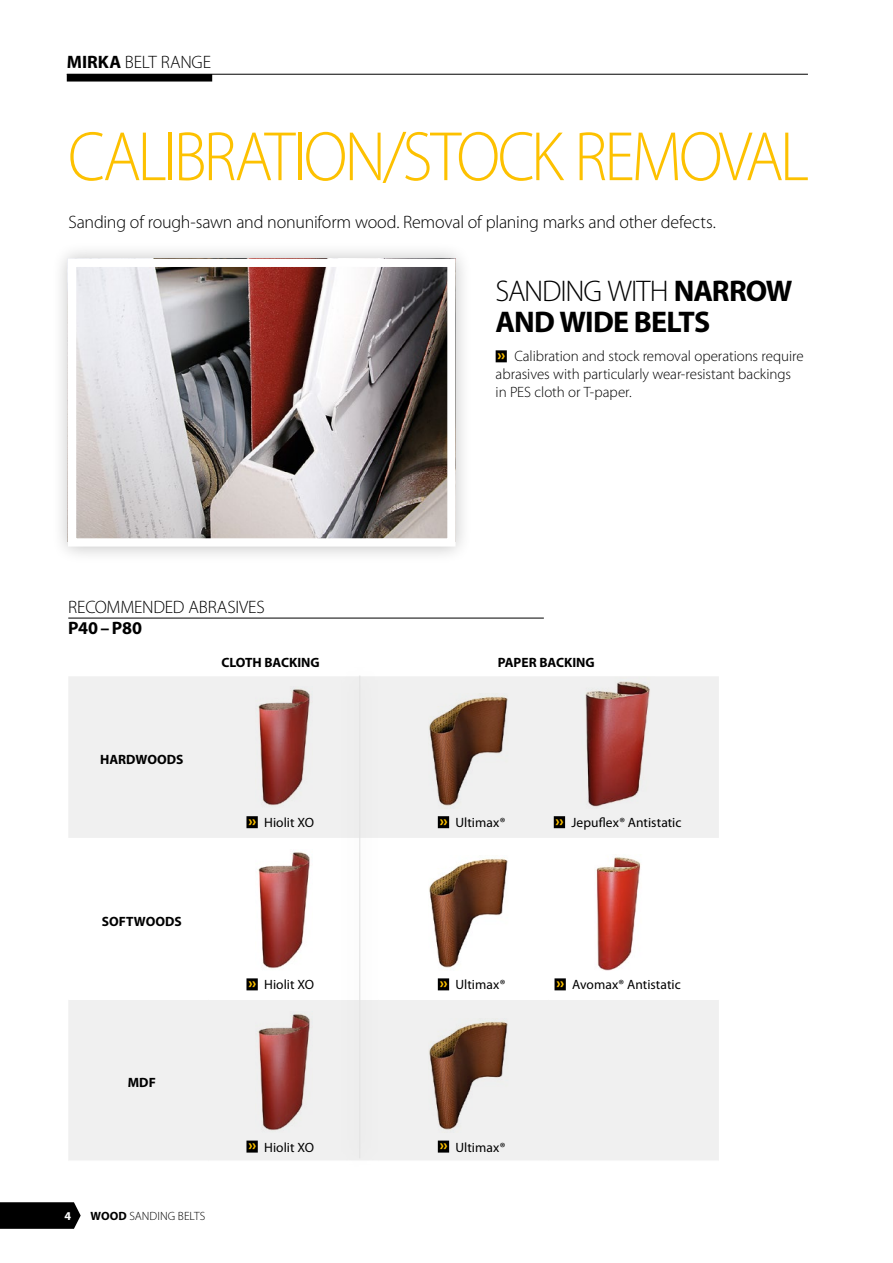
<style>
.page{position:relative;width:893px;height:1263px;background:#fff}
.page>*{position:absolute;margin:0;border:0;box-sizing:border-box;transform-origin:0 0}
.t1{font:300 70.5px "Myriad Pro";letter-spacing:-.045em;color:#fdc100;scale:.92 1}
.t2{font:700 30px/31.5px "Myriad Pro";letter-spacing:-.025em;color:#000}
.t3{font:300 18px "Myriad Pro";letter-spacing:-.01em;color:#000}
.t4{font:700 18px "Myriad Pro";letter-spacing:-.005em;color:#000}
.t5{font:300 15px/18px "Myriad Pro";letter-spacing:-.005em;color:#000}
.t6{font:13.5px "Myriad Pro";letter-spacing:.005em;color:#000}
.t7{font:700 13.5px "Myriad Pro";color:#000}
.t8{font:300 12px "Myriad Pro";color:#000}
.t9{font:700 12px "Myriad Pro";color:#fff}
.s1{font-weight:700}
.s2{font-weight:300}
.s3{font-weight:900;color:#fdc100}
.s4{font-weight:900;font-size:15px;color:#fdc100}
</style>
<div class="page">
<hr style="left:67px;top:74px;width:741px;height:1px;background:#000">
<div style="left:67px;top:74px;width:145px;height:8px;background:#000"></div>
<div style="left:496px;top:350px;width:11px;height:12px;background:#000"></div>
<hr style="left:68px;top:618px;width:476px;height:1px;background:#000">
<div style="left:51px;top:242px;width:422px;height:322px;background:#000;opacity:.25"></div>
<img style="left:77px;top:268px;width:370px;height:270px">
<div style="left:68px;top:259px;width:388px;height:288px;border:8px solid #fff"></div>
<svg style="left:68px;top:676px;width:651px;height:484px;fill:#f0f0f0"></svg>
<hr style="left:68px;top:999px;width:141px;height:1px;background:#fff">
<hr style="left:209px;top:999px;width:170px;height:1px;background:#fff">
<hr style="left:379px;top:999px;width:170px;height:1px;background:#fff">
<hr style="left:549px;top:999px;width:170px;height:1px;background:#fff">
<div style="left:246px;top:1140px;width:12px;height:12px;background:#000"></div>
<div style="left:246px;top:978px;width:12px;height:12px;background:#000"></div>
<div style="left:246px;top:816px;width:12px;height:12px;background:#000"></div>
<div style="left:554px;top:978px;width:12px;height:12px;background:#000"></div>
<img style="left:255px;top:1011px;width:58px;height:121px">
<img style="left:255px;top:849px;width:58px;height:121px">
<img style="left:255px;top:687px;width:58px;height:121px">
<div style="left:438px;top:816px;width:11px;height:12px;background:#000"></div>
<div style="left:438px;top:978px;width:11px;height:12px;background:#000"></div>
<div style="left:438px;top:1140px;width:11px;height:12px;background:#000"></div>
<div style="left:554px;top:816px;width:11px;height:12px;background:#000"></div>
<img style="left:581px;top:677px;width:74px;height:131px">
<img style="left:595px;top:854px;width:47px;height:116px">
<div style="left:336px;top:658px;width:47px;height:518px;background:#000;opacity:.35"></div>
<hr style="left:359px;top:675px;width:1px;height:483px;background:#e3e3e3">
<img style="left:428px;top:694px;width:81px;height:114px">
<img style="left:428px;top:856px;width:81px;height:115px">
<img style="left:428px;top:1018px;width:81px;height:115px">
<svg style="left:0;top:1202px;width:81px;height:27px;background:#0f0f0f"></svg>
<p class="t3" style="left:67px;top:52px;width:146px"><span class="s1">MIRKA</span> BELT RANGE</p>
<h1 class="t1" style="left:68px;top:118px;width:807px">CALIBRATION/STOCK REMOVAL</h1>
<p class="t3" style="left:68px;top:213px;width:649px">Sanding of rough-sawn and nonuniform wood. Removal of planing marks and other defects.</p>
<h2 class="t2" style="left:496px;top:274px;width:298px"><span class="s2">SANDING WITH</span> NARROW<br>AND WIDE BELTS</h2>
<p class="t3" style="left:68px;top:597px;width:198px">RECOMMENDED ABRASIVES</p>
<p class="t4" style="left:68px;top:616px;width:75px">P40–P80</p>
<p class="t5" style="left:496px;top:348px;width:309px"><span class="s3">››</span> Calibration and stock removal operations require abrasives with particularly wear-resistant backings in PES cloth or T-paper.</p>
<p class="t7" style="left:100px;top:751px;width:85px">HARDWOODS</p>
<p class="t7" style="left:102px;top:912px;width:81px">SOFTWOODS</p>
<p class="t7" style="left:221px;top:654px;width:100px">CLOTH BACKING</p>
<p class="t7" style="left:498px;top:654px;width:98px">PAPER BACKING</p>
<p class="t6" style="left:248px;top:815px;width:67px"><span class="s4">››</span> Hiolit XO</p>
<p class="t6" style="left:248px;top:977px;width:67px"><span class="s4">››</span> Hiolit XO</p>
<p class="t6" style="left:440px;top:815px;width:67px"><span class="s4">››</span> Ultimax®</p>
<p class="t6" style="left:556px;top:815px;width:127px"><span class="s4">››</span> Jepuflex® Antistatic</p>
<p class="t6" style="left:440px;top:977px;width:67px"><span class="s4">››</span> Ultimax®</p>
<p class="t6" style="left:556px;top:977px;width:126px"><span class="s4">››</span> Avomax® Antistatic</p>
<p class="t7" style="left:128px;top:1074px;width:29px">MDF</p>
<p class="t9" style="left:64px;top:1208px;width:8px">4</p>
<p class="t8" style="left:90px;top:1209px;width:117px"><span class="s1">WOOD</span> SANDING BELTS</p>
<p class="t6" style="left:248px;top:1139px;width:67px"><span class="s4">››</span> Hiolit XO</p>
<p class="t6" style="left:440px;top:1139px;width:67px"><span class="s4">››</span> Ultimax®</p>
</div>
